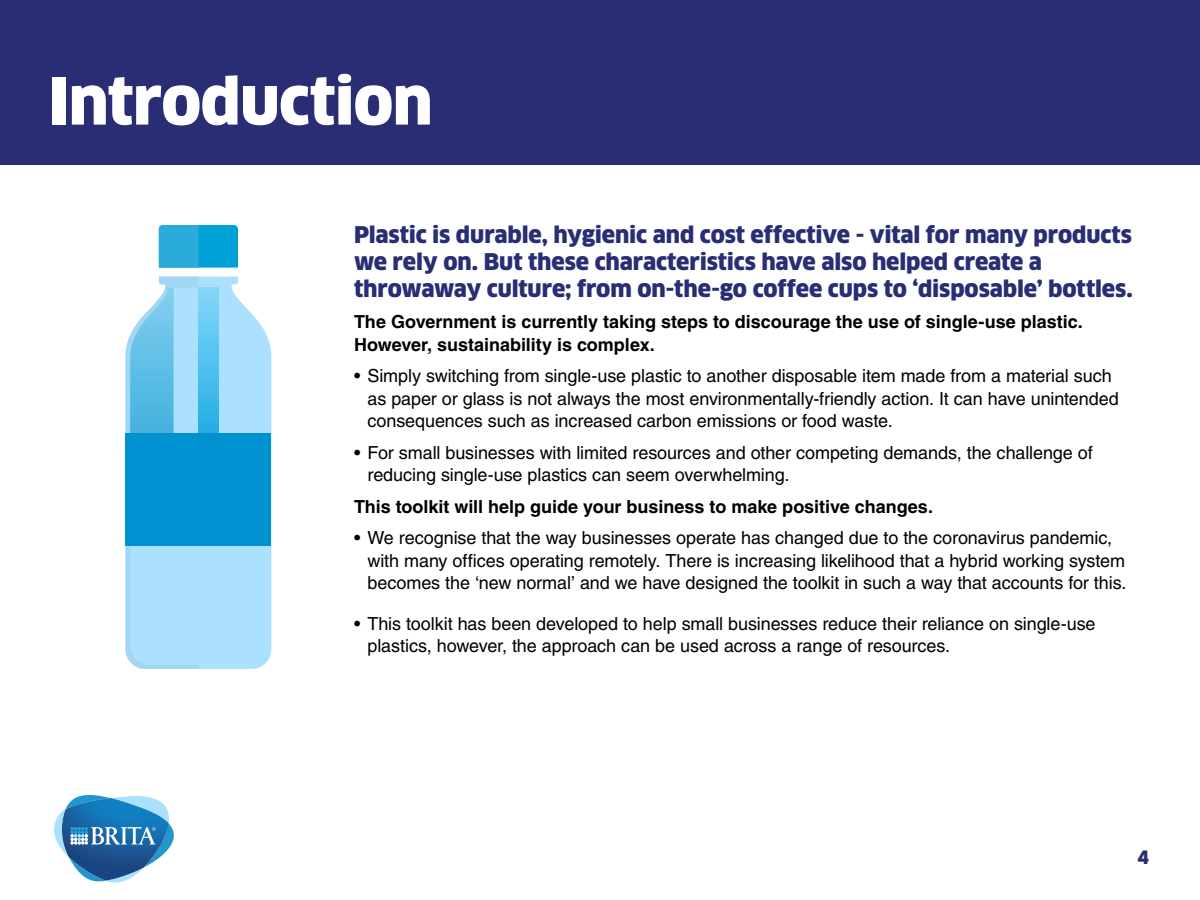
<style>
.page{position:relative;width:1200px;height:900px;background:#fff}
.page>*{position:absolute;margin:0;border:0;box-sizing:border-box;transform-origin:0 0}
.t1{font:900 63px "Clan Pro";letter-spacing:-.01em;color:#fff}
.Intro{font:900 22.5px/27px "Clan Pro";letter-spacing:-.005em;color:#282d74}
.t2{font:18px/22.5px "Helvetica LT Pro";letter-spacing:-.005em;color:#000}
.Body{font:700 18px/22.5px "Helvetica LT Pro";color:#000}
.t3{font:900 18px "Clan Pro";color:#282d74}
</style>
<div class="page">
<svg style="left:54px;top:795px;width:120px;height:88px"></svg>
<div style="left:0;top:0;width:1200px;height:165px;background:#282d74"></div>
<svg style="left:198px;top:277px;width:73px;height:392px;background:#b1e2fe"></svg>
<svg style="left:198px;top:288px;width:21px;height:146px;background:#53c1ee"></svg>
<svg style="left:159px;top:225px;width:79px;height:43px;background:#17a6d7"></svg>
<svg style="left:126px;top:277px;width:72px;height:392px;background:#9bd8f7"></svg>
<div style="left:126px;top:434px;width:145px;height:112px;background:#0091d1"></div>
<h1 class="t1" style="left:48px;top:64px;width:386px">Introduction</h1>
<p class="Intro" style="left:354px;top:221px;width:780px">Plastic is durable, hygienic and cost effective - vital for many products we rely on. But these characteristics have also helped create a throwaway culture; from on-the-go coffee cups to ‘disposable’ bottles.</p>
<p class="Body" style="left:354px;top:311px;width:730px">The Government is currently taking steps to discourage the use of single-use plastic.<br>However, sustainability is complex.</p>
<p class="t2" style="left:368px;top:365px;width:753px;text-indent:-14px">• Simply switching from single-use plastic to another disposable item made from a material such as paper or glass is not always the most environmentally-friendly action. It can have unintended consequences such as increased carbon emissions or food waste.</p>
<p class="t2" style="left:368px;top:441px;width:727px;text-indent:-14px">• For small businesses with limited resources and other competing demands, the challenge of reducing single-use plastics can seem overwhelming.</p>
<p class="Body" style="left:354px;top:495px;width:581px">This toolkit will help guide your business to make positive changes.</p>
<p class="t2" style="left:368px;top:527px;width:760px;text-indent:-14px">• We recognise that the way businesses operate has changed due to the coronavirus pandemic, with many offices operating remotely. There is increasing likelihood that a hybrid working system becomes the ‘new normal’ and we have designed the toolkit in such a way that accounts for this.</p>
<p class="t2" style="left:368px;top:612px;width:730px;text-indent:-14px">• This toolkit has been developed to help small businesses reduce their reliance on single-use plastics, however, the approach can be used across a range of resources.</p>
<p class="t3" style="left:1138px;top:847px;width:13px">4</p>
</div>
